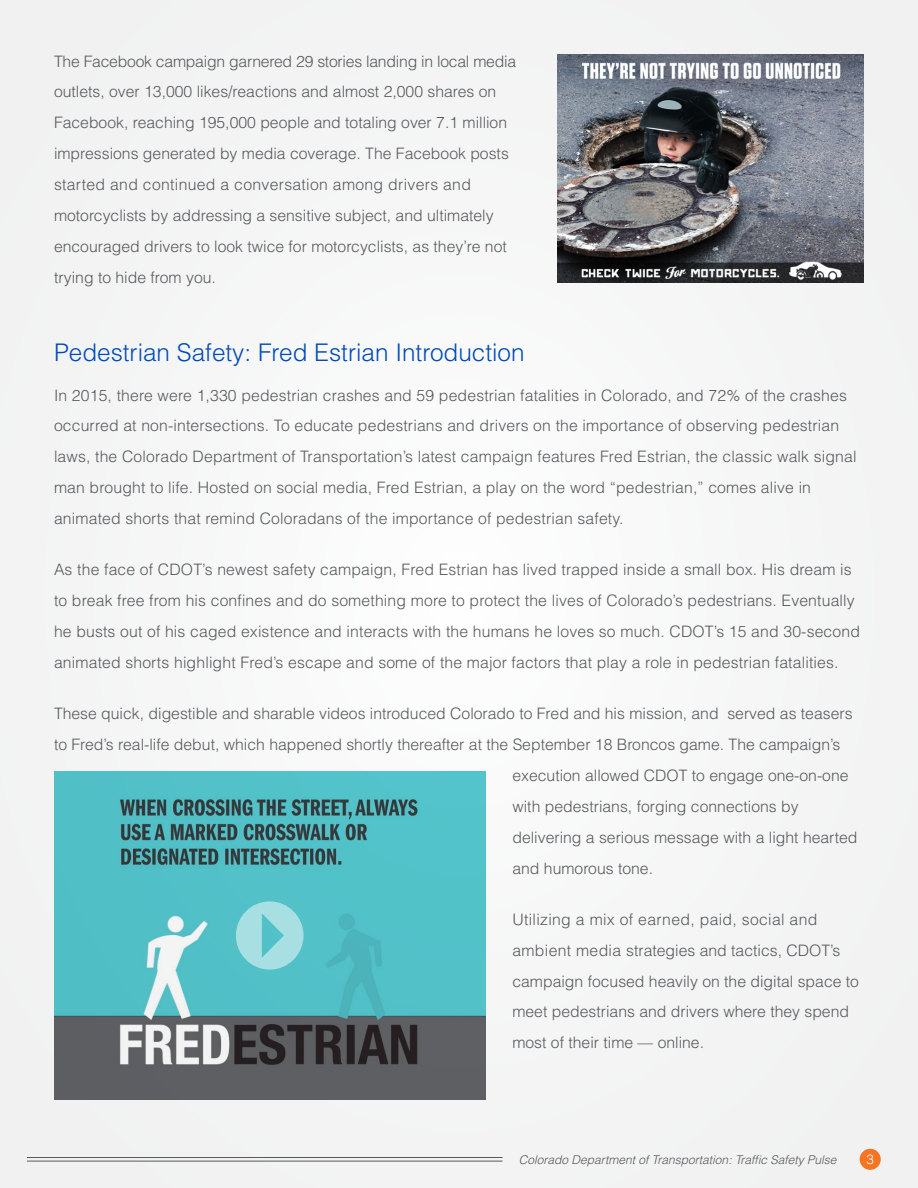
<style>
.page{position:relative;width:918px;height:1188px;background:#f4f5f5}
.page>*{position:absolute;margin:0;border:0;box-sizing:border-box;transform-origin:0 0}
.sub{font:300 24.3px "Helvetica";color:#004aba}
.Body{font:300 15.75px/30.9px "Helvetica";letter-spacing:.01em;color:#57585a}
.t1{font:300 13.5px "Helvetica";color:#fff}
.t2{font:italic 300 12px "Helvetica";color:#57585a}
</style>
<div class="page">
<div style="left:860px;top:1149px;width:21px;height:21px;background:#f57523;border-radius:50%"></div>
<hr style="left:27px;top:1161px;width:476px;height:1px;background:#57585a">
<hr style="left:27px;top:1157px;width:476px;height:1px;background:#57585a">
<img style="left:54px;top:772px;width:431px;height:327px">
<svg style="left:236px;top:901px;width:68px;height:69px;background:#8ad4d9"></svg>
<img style="left:557px;top:54px;width:307px;height:229px">
<p class="Body" style="left:54px;top:45px;width:464px">The Facebook campaign garnered 29 stories landing in local media outlets, over 13,000 likes/reactions and almost 2,000 shares on Facebook, reaching 195,000 people and totaling over 7.1 million impressions generated by media coverage. The Facebook posts started and continued a conversation among drivers and motorcyclists by addressing a sensitive subject, and ultimately encouraged drivers to look twice for motorcyclists, as they’re not trying to hide from you.</p>
<p class="sub" style="left:54px;top:337px;width:472px">Pedestrian Safety: Fred Estrian Introduction</p>
<p class="Body" style="left:54px;top:379px;width:804px">In 2015, there were 1,330 pedestrian crashes and 59 pedestrian fatalities in Colorado, and 72% of the crashes occurred at non-intersections. To educate pedestrians and drivers on the importance of observing pedestrian laws, the Colorado Department of Transportation’s latest campaign features Fred Estrian, the classic walk signal man brought to life. Hosted on social media, Fred Estrian, a play on the word “pedestrian,” comes alive in animated shorts that remind Coloradans of the importance of pedestrian safety.</p>
<p class="Body" style="left:54px;top:554px;width:808px">As the face of CDOT’s newest safety campaign, Fred Estrian has lived trapped inside a small box. His dream is to break free from his confines and do something more to protect the lives of Colorado’s pedestrians. Eventually he busts out of his caged existence and interacts with the humans he loves so much. CDOT’s 15 and 30-second animated shorts highlight Fred’s escape and some of the major factors that play a role in pedestrian fatalities.</p>
<p class="Body" style="left:54px;top:698px;width:800px">These quick, digestible and sharable videos introduced Colorado to Fred and his mission, and served as teasers</p>
<p class="Body" style="left:54px;top:729px;width:788px">to Fred’s real-life debut, which happened shortly thereafter at the September 18 Broncos game. The campaign’s</p>
<p class="Body" style="left:512px;top:760px;width:338px">execution allowed CDOT to engage one-on-one</p>
<p class="Body" style="left:512px;top:791px;width:288px">with pedestrians, forging connections by</p>
<p class="Body" style="left:512px;top:822px;width:347px">delivering a serious message with a light hearted</p>
<p class="Body" style="left:512px;top:852px;width:142px">and humorous tone.</p>
<p class="Body" style="left:512px;top:904px;width:348px">Utilizing a mix of earned, paid, social and ambient media strategies and tactics, CDOT’s campaign focused heavily on the digital space to meet pedestrians and drivers where they spend most of their time — online.</p>
<p class="t2" style="left:519px;top:1152px;width:319px">Colorado Department of Transportation: Traffic Safety Pulse</p>
<p class="t1" style="left:866px;top:1151px;width:9px">3</p>
</div>
